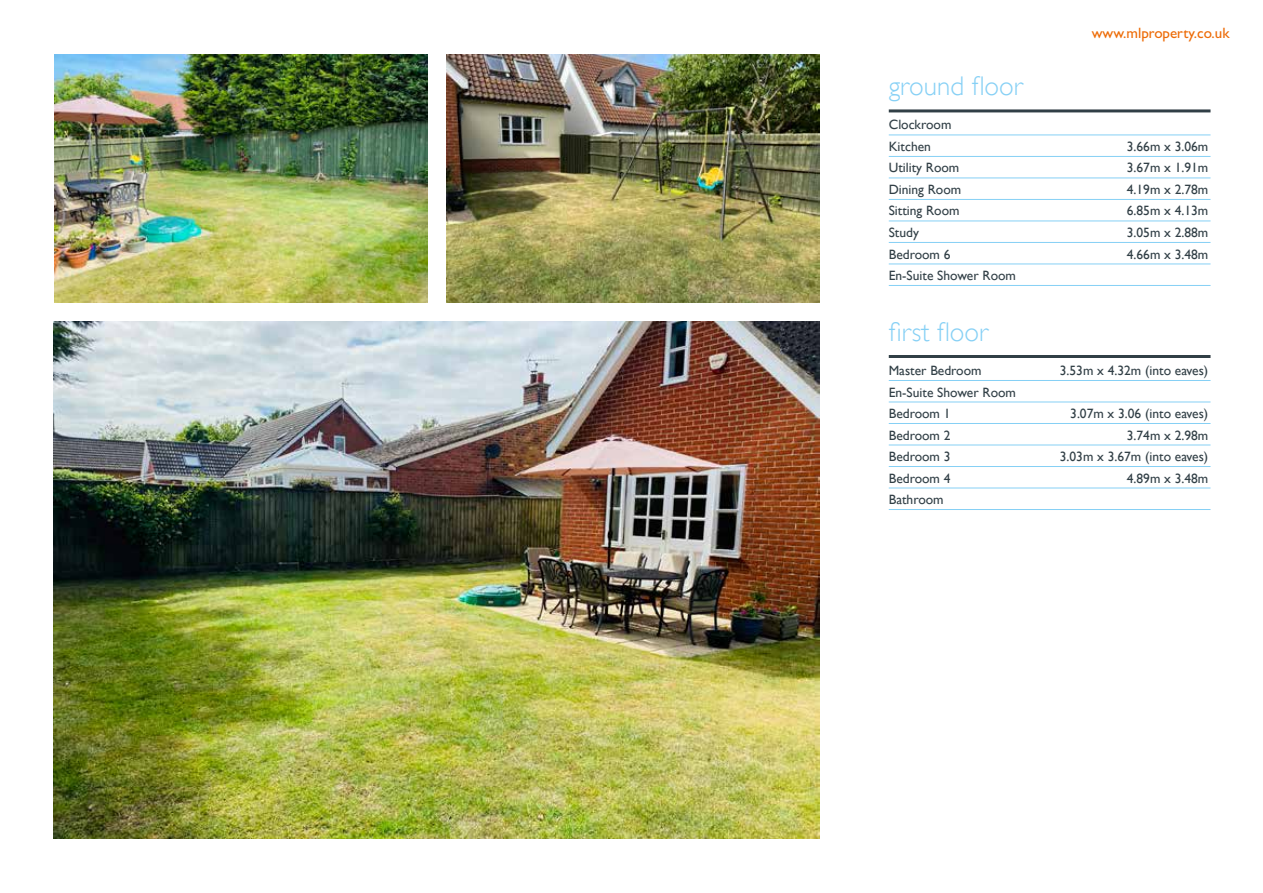
<style>
.page{position:relative;width:1263px;height:893px;background:#fff}
.page>*{position:absolute;margin:0;border:0;box-sizing:border-box;transform-origin:0 0}
.t1{font:300 27px "Gill Sans";color:#86d0f5}
.t2{font:500 15px "Gill Sans MT Pro";color:#ed6b06}
.t3{font:13.5px/21.5px "Gill Sans";color:#313f46}
</style>
<div class="page">
<img style="left:446px;top:54px;width:374px;height:249px">
<img style="left:54px;top:54px;width:373px;height:249px">
<img style="left:54px;top:322px;width:765px;height:517px">
<hr style="left:889px;top:109px;width:321px;height:3px;background:#313f46">
<hr style="left:889px;top:135px;width:321px;height:1px;background:#86d0f5">
<hr style="left:889px;top:156px;width:321px;height:1px;background:#86d0f5">
<hr style="left:889px;top:178px;width:321px;height:1px;background:#86d0f5">
<hr style="left:889px;top:199px;width:321px;height:1px;background:#86d0f5">
<hr style="left:889px;top:221px;width:321px;height:1px;background:#86d0f5">
<hr style="left:889px;top:242px;width:321px;height:1px;background:#86d0f5">
<hr style="left:889px;top:264px;width:321px;height:1px;background:#86d0f5">
<hr style="left:889px;top:285px;width:321px;height:1px;background:#86d0f5">
<hr style="left:889px;top:355px;width:321px;height:3px;background:#313f46">
<hr style="left:889px;top:380px;width:321px;height:1px;background:#86d0f5">
<hr style="left:889px;top:402px;width:321px;height:1px;background:#86d0f5">
<hr style="left:889px;top:423px;width:321px;height:1px;background:#86d0f5">
<hr style="left:889px;top:445px;width:321px;height:1px;background:#86d0f5">
<hr style="left:889px;top:466px;width:321px;height:1px;background:#86d0f5">
<hr style="left:889px;top:488px;width:321px;height:1px;background:#86d0f5">
<hr style="left:889px;top:509px;width:321px;height:1px;background:#86d0f5">
<h1 class="t1" style="left:889px;top:71px;width:136px">ground floor</h1>
<p class="t3" style="left:889px;top:114px;width:64px">Clockroom<br>Kitchen</p>
<p class="t2" style="left:1092px;top:24px;width:139px">www.mlproperty.co.uk</p>
<p class="t3" style="left:1127px;top:136px;width:83px">3.66m x 3.06m</p>
<p class="t3" style="left:889px;top:157px;width:72px">Utility Room</p>
<p class="t3" style="left:1127px;top:157px;width:83px">3.67m x 1.91m</p>
<p class="t3" style="left:889px;top:179px;width:74px">Dining Room</p>
<p class="t3" style="left:1127px;top:179px;width:83px">4.19m x 2.78m</p>
<p class="t3" style="left:889px;top:200px;width:72px">Sitting Room</p>
<p class="t3" style="left:1127px;top:200px;width:83px">6.85m x 4.13m</p>
<p class="t3" style="left:889px;top:222px;width:32px">Study</p>
<p class="t3" style="left:1127px;top:222px;width:83px">3.05m x 2.88m</p>
<p class="t3" style="left:889px;top:243px;width:63px">Bedroom 6</p>
<p class="t3" style="left:1127px;top:243px;width:83px">4.66m x 3.48m</p>
<p class="t3" style="left:889px;top:265px;width:129px">En-Suite Shower Room</p>
<h1 class="t1" style="left:889px;top:316px;width:101px">first floor</h1>
<p class="t3" style="left:889px;top:360px;width:94px">Master Bedroom</p>
<p class="t3" style="left:1060px;top:360px;width:150px">3.53m x 4.32m (into eaves)</p>
<p class="t3" style="left:889px;top:381px;width:129px">En-Suite Shower Room<br>Bedroom 1</p>
<p class="t3" style="left:1070px;top:403px;width:140px">3.07m x 3.06 (into eaves)</p>
<p class="t3" style="left:889px;top:424px;width:63px">Bedroom 2</p>
<p class="t3" style="left:1127px;top:424px;width:83px">3.74m x 2.98m</p>
<p class="t3" style="left:889px;top:446px;width:63px">Bedroom 3</p>
<p class="t3" style="left:1060px;top:446px;width:150px">3.03m x 3.67m (into eaves)</p>
<p class="t3" style="left:889px;top:467px;width:63px">Bedroom 4</p>
<p class="t3" style="left:1127px;top:467px;width:83px">4.89m x 3.48m</p>
<p class="t3" style="left:889px;top:489px;width:56px">Bathroom</p>
</div>
